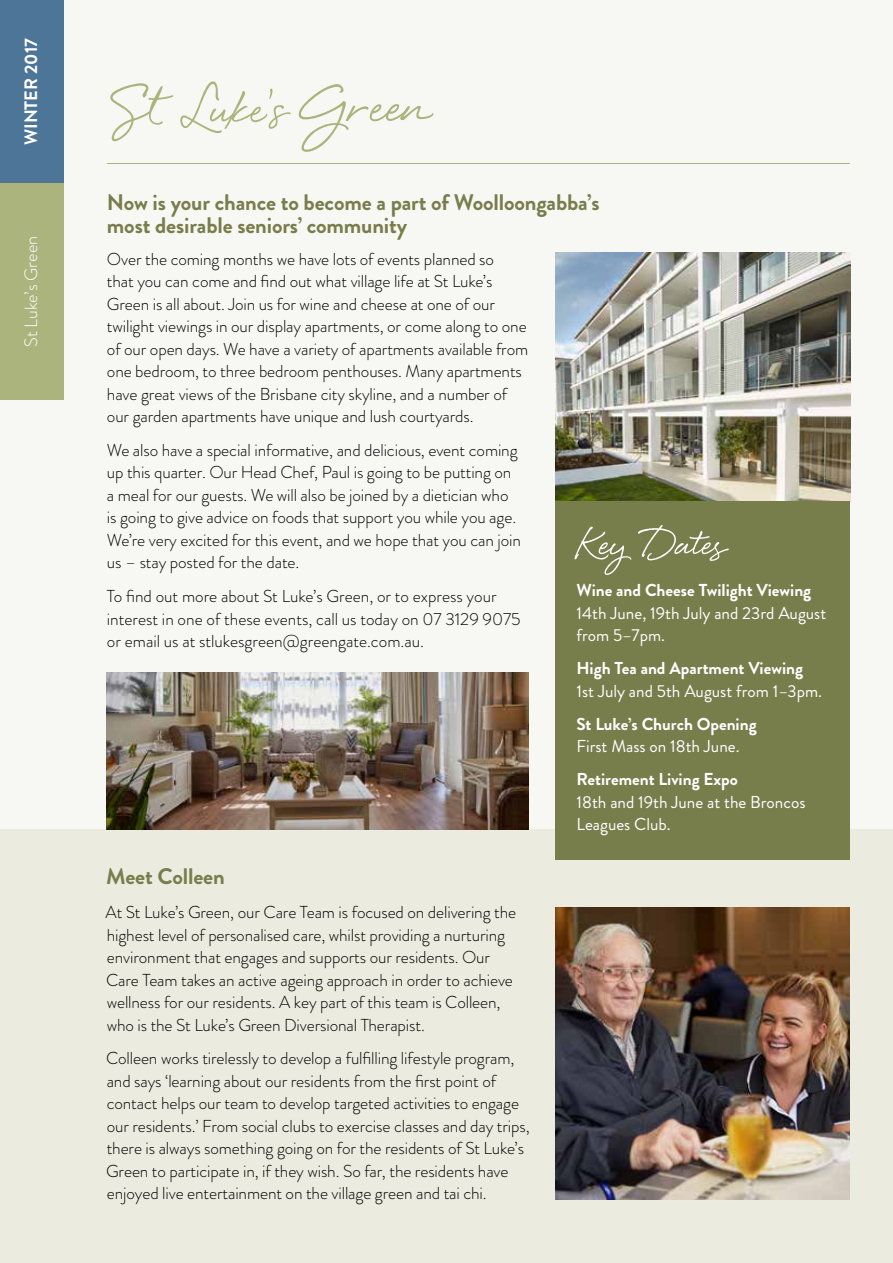
<style>
.page{position:relative;width:893px;height:1263px;background:#f7f8f3}
.page>*{position:absolute;margin:0;border:0;box-sizing:border-box;transform-origin:0 0}
.t1{font:93px "Eye Catching Pro";color:#abb47c}
.t2{font:64.5px "Eye Catching Pro";color:#fff}
.t3{font:700 22.5px/22.5px "Brandon Grotesque";letter-spacing:-.005em;color:#777e4c}
.t4{font:300 18px "Brandon Grotesque";letter-spacing:-.005em;color:#fff}
.t5{font:700 18px "Brandon Grotesque";color:#fff}
.t6{font:300 17.25px/22.5px "Brandon Grotesque";letter-spacing:-.005em;color:#000}
.t7{font:17.25px/22.5px "Brandon Grotesque";color:#fff}
.t8{font:700 17.25px "Brandon Grotesque";color:#fff}
.s1{font-size:84px}
</style>
<div class="page">
<div style="left:0;top:829px;width:893px;height:434px;background:#ebecdf"></div>
<div style="left:0;top:183px;width:64px;height:217px;background:#abb47c"></div>
<div style="left:0;top:0;width:64px;height:183px;background:#4d7598"></div>
<hr style="left:107px;top:163px;width:743px;height:1px;background:#abb47c">
<img style="left:555px;top:253px;width:295px;height:249px">
<img style="left:107px;top:672px;width:421px;height:157px">
<img style="left:555px;top:907px;width:295px;height:292px">
<div style="left:555px;top:502px;width:295px;height:358px;background:#777e4c"></div>
<p class="t5" style="left:18px;top:145px;width:108px;rotate:-90deg">WINTER 2017</p>
<p class="t4" style="left:19px;top:347px;width:112px;rotate:-90deg">St Luke’s Green</p>
<h1 class="t1" style="left:107px;top:69px;width:319px">St <span class="s1">Luke’s</span> Green</h1>
<h3 class="t3" style="left:107px;top:192px;width:494px">Now is your chance to become a part of Woolloongabba’s most desirable seniors’ community</h3>
<p class="t6" style="left:107px;top:248px;width:423px">Over the coming months we have lots of events planned so<br>that you can come and find out what village life at St Luke’s Green is all about. Join us for wine and cheese at one of our twilight viewings in our display apartments, or come along to one of our open days. We have a variety of apartments available from one bedroom, to three bedroom penthouses. Many apartments have great views of the Brisbane city skyline, and a number of our garden apartments have unique and lush courtyards.</p>
<p class="t6" style="left:107px;top:439px;width:415px">We also have a special informative, and delicious, event coming up this quarter. Our Head Chef, Paul is going to be putting on a meal for our guests. We will also be joined by a dietician who is going to give advice on foods that support you while you age.<br>We’re very excited for this event, and we hope that you can join us – stay posted for the date.</p>
<p class="t6" style="left:107px;top:585px;width:415px">To find out more about St Luke’s Green, or to express your interest in one of these events, call us today on 07 3129 9075 or email us at stlukesgreen@greengate.com.au.</p>
<h3 class="t3" style="left:106px;top:866px;width:120px">Meet Colleen</h3>
<p class="t6" style="left:106px;top:901px;width:412px">At St Luke’s Green, our Care Team is focused on delivering the highest level of personalised care, whilst providing a nurturing environment that engages and supports our residents. Our Care Team takes an active ageing approach in order to achieve wellness for our residents. A key part of this team is Colleen, who is the St Luke’s Green Diversional Therapist.</p>
<p class="t6" style="left:106px;top:1047px;width:425px">Colleen works tirelessly to develop a fulfilling lifestyle program, and says ‘learning about our residents from the first point of contact helps our team to develop targeted activities to engage our residents.’ From social clubs to exercise classes and day trips, there is always something going on for the residents of St Luke’s Green to participate in, if they wish. So far, the residents have enjoyed live entertainment on the village green and tai chi.</p>
<h2 class="t2" style="left:576px;top:518px;width:149px">Key Dates</h2>
<p class="t8" style="left:576px;top:578px;width:236px">Wine and Cheese Twilight Viewing</p>
<p class="t7" style="left:576px;top:602px;width:251px">14th June, 19th July and 23rd August from 5–7pm.</p>
<p class="t8" style="left:576px;top:656px;width:228px">High Tea and Apartment Viewing</p>
<p class="t7" style="left:576px;top:680px;width:247px">1st July and 5th August from 1–3pm.</p>
<p class="t8" style="left:576px;top:712px;width:182px">St Luke’s Church Opening</p>
<p class="t7" style="left:576px;top:735px;width:165px">First Mass on 18th June.</p>
<p class="t8" style="left:576px;top:767px;width:163px">Retirement Living Expo</p>
<p class="t7" style="left:576px;top:791px;width:230px">18th and 19th June at the Broncos<br>Leagues Club.</p>
</div>
